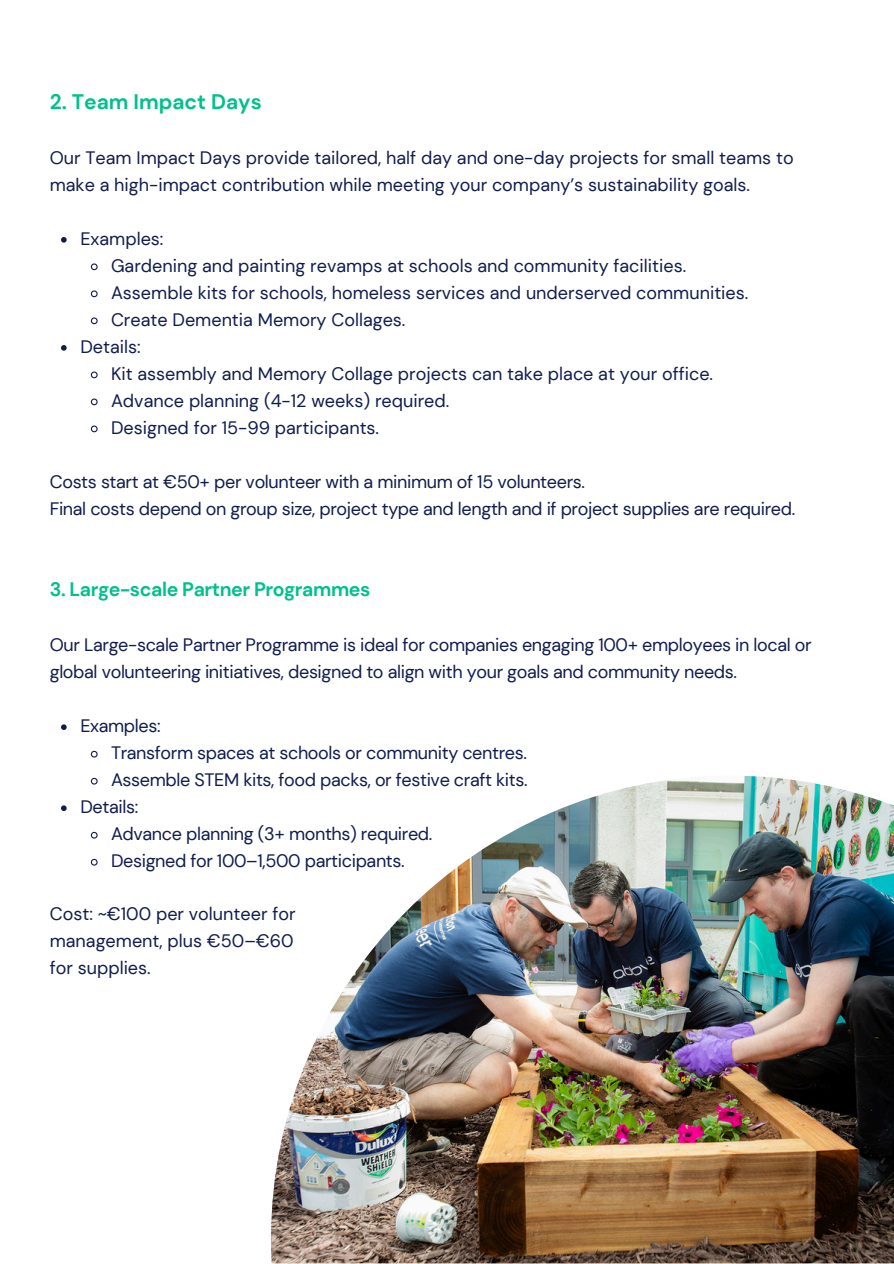
<style>
.page{position:relative;width:894px;height:1264px;background:#fff}
.page>*{position:absolute;margin:0;border:0;box-sizing:border-box;transform-origin:0 0}
.t1{font:700 21px "DM Sans";color:#00c08b}
.t2{font:700 19.5px "DM Sans";letter-spacing:-.02em;color:#00c08b}
.t3{font:18px/27px "DM Sans";color:#111c4e}
.t4{font:18px/27px "DM Sans";letter-spacing:-.02em;color:#111c4e}
</style>
<div class="page">
<svg style="left:61px;top:237px;width:6px;height:6px"></svg>
<svg style="left:90px;top:263px;width:8px;height:8px"></svg>
<svg style="left:90px;top:290px;width:8px;height:8px"></svg>
<svg style="left:90px;top:317px;width:8px;height:8px"></svg>
<svg style="left:61px;top:345px;width:6px;height:6px"></svg>
<svg style="left:90px;top:371px;width:8px;height:8px"></svg>
<svg style="left:90px;top:398px;width:8px;height:8px"></svg>
<svg style="left:90px;top:425px;width:8px;height:8px"></svg>
<svg style="left:61px;top:724px;width:6px;height:6px"></svg>
<svg style="left:90px;top:750px;width:8px;height:8px"></svg>
<svg style="left:90px;top:777px;width:8px;height:8px"></svg>
<svg style="left:61px;top:805px;width:6px;height:6px"></svg>
<svg style="left:90px;top:831px;width:8px;height:8px"></svg>
<svg style="left:90px;top:858px;width:8px;height:8px"></svg>
<img style="left:271px;top:776px;width:622px;height:487px">
<h1 class="t1" style="left:50px;top:88px;width:213px">2. Team Impact Days</h1>
<p class="t3" style="left:50px;top:144px;width:745px">Our Team Impact Days provide tailored, half day and one-day projects for small teams to make a high-impact contribution while meeting your company’s sustainability goals.</p>
<p class="t3" style="left:80px;top:225px;width:85px">Examples:</p>
<p class="t3" style="left:111px;top:252px;width:576px">Gardening and painting revamps at schools and community facilities.</p>
<p class="t3" style="left:111px;top:279px;width:638px">Assemble kits for schools, homeless services and underserved communities.</p>
<p class="t3" style="left:111px;top:306px;width:296px">Create Dementia Memory Collages.</p>
<p class="t3" style="left:80px;top:333px;width:62px">Details:</p>
<p class="t3" style="left:111px;top:360px;width:603px">Kit assembly and Memory Collage projects can take place at your office.</p>
<p class="t3" style="left:111px;top:387px;width:340px">Advance planning (4-12 weeks) required.</p>
<p class="t3" style="left:111px;top:414px;width:269px">Designed for 15-99 participants.</p>
<p class="t4" style="left:50px;top:468px;width:536px">Costs start at €50+ per volunteer with a minimum of 15 volunteers.</p>
<p class="t4" style="left:50px;top:495px;width:746px">Final costs depend on group size, project type and length and if project supplies are required.</p>
<h1 class="t2" style="left:50px;top:576px;width:322px">3. Large-scale Partner Programmes</h1>
<p class="t4" style="left:50px;top:631px;width:763px">Our Large-scale Partner Programme is ideal for companies engaging 100+ employees in local or global volunteering initiatives, designed to align with your goals and community needs.</p>
<p class="t4" style="left:80px;top:712px;width:82px">Examples:</p>
<p class="t4" style="left:111px;top:739px;width:417px">Transform spaces at schools or community centres.</p>
<p class="t4" style="left:111px;top:766px;width:418px">Assemble STEM kits, food packs, or festive craft kits.</p>
<p class="t4" style="left:80px;top:793px;width:59px">Details:</p>
<p class="t4" style="left:111px;top:820px;width:323px">Advance planning (3+ months) required.</p>
<p class="t4" style="left:111px;top:847px;width:295px">Designed for 100–1,500 participants.</p>
<p class="t3" style="left:50px;top:900px;width:247px;text-align:justify">Cost: ~€100 per volunteer for management, plus €50–€60 for supplies.</p>
</div>
